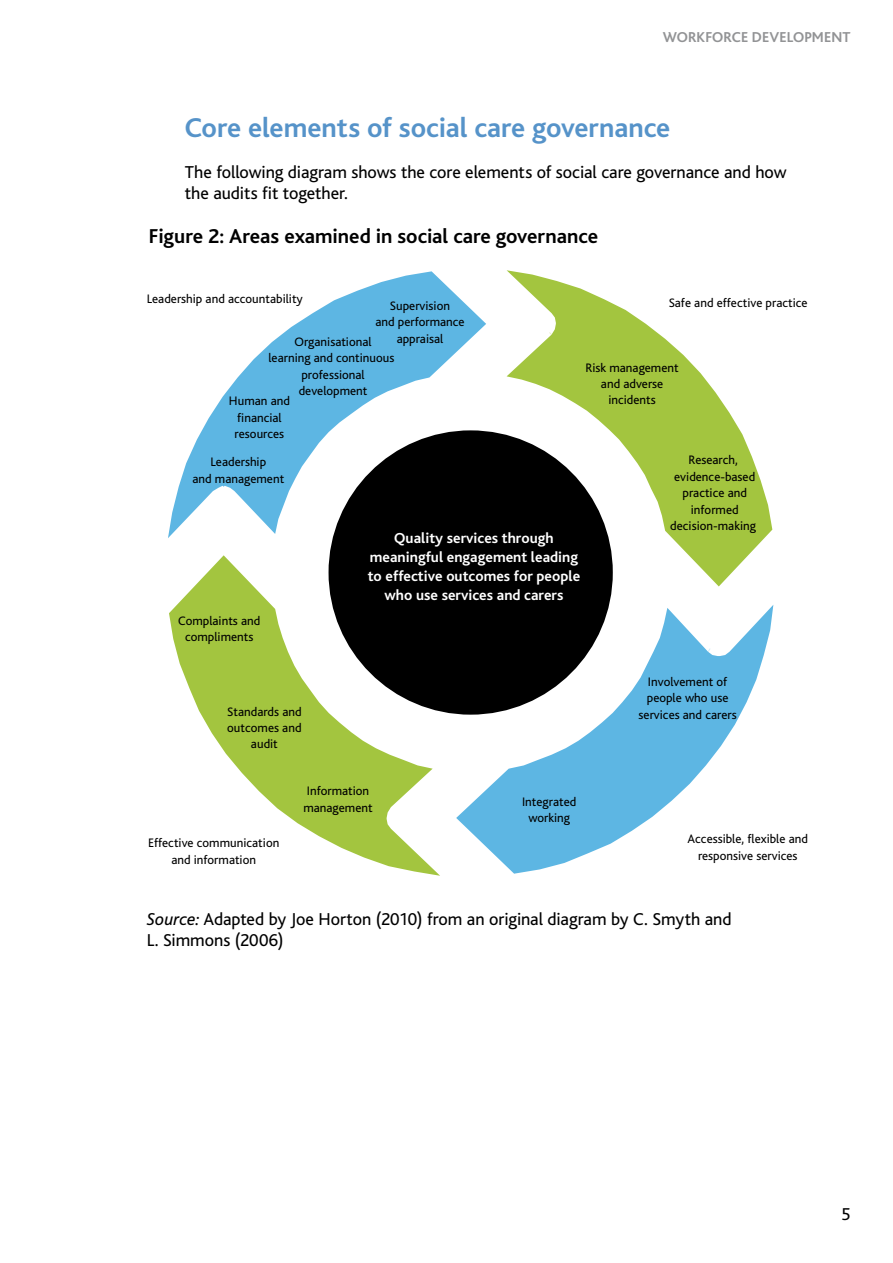
<style>
.page{position:relative;width:893px;height:1263px;background:#fff}
.page>*{position:absolute;margin:0;border:0;box-sizing:border-box;transform-origin:0 0}
.t1{font:700 28.5px "Bliss";letter-spacing:-.005em;color:#5693c9}
.t2{font:700 21px "Bliss";letter-spacing:-.005em;color:#000}
.t3{font:18px/21px "Bliss";letter-spacing:-.005em;color:#000}
.t4{font:700 15.15px/18.8px "Bliss";color:#fff;text-align:center}
.t5{font:700 15px "Bliss";letter-spacing:.01em;color:#929395}
.t6{font:12.9px/16.4px "Bliss";color:#000;text-align:center}
.s1{font-style:italic}
</style>
<div class="page">
<svg style="left:168px;top:271px;width:605px;height:603px"></svg>
<svg style="left:507px;top:270px;width:265px;height:316px"></svg>
<svg style="left:169px;top:555px;width:271px;height:321px"></svg>
<div style="left:329px;top:430px;width:284px;height:285px;background:#000;border-radius:50%"></div>
<p class="t5" style="left:663px;top:29px;width:189px">WORKFORCE DEVELOPMENT</p>
<h1 class="t1" style="left:185px;top:113px;width:487px">Core elements of social care governance</h1>
<h3 class="t3" style="left:185px;top:162px;width:603px">The following diagram shows the core elements of social care governance and how the audits fit together.</h3>
<h2 class="t2" style="left:149px;top:225px;width:451px">Figure 2: Areas examined in social care governance</h2>
<p class="t6" style="left:147px;top:291px;width:158px">Leadership and accountability</p>
<p class="t6" style="left:375px;top:298px;width:91px">Supervision<br>and performance</p>
<p class="t6" style="left:669px;top:295px;width:140px">Safe and effective practice</p>
<p class="t6" style="left:295px;top:334px;width:79px">Organisational</p>
<p class="t6" style="left:397px;top:331px;width:48px">appraisal</p>
<p class="t6" style="left:268px;top:350px;width:128px">learning and continuous professional development</p>
<p class="t6" style="left:229px;top:393px;width:63px">Human and financial resources</p>
<p class="t6" style="left:192px;top:454px;width:93px">Leadership<br>and management</p>
<p class="t6" style="left:670px;top:452px;width:87px">Research, evidence-based practice and informed decision-making</p>
<p class="t6" style="left:585px;top:360px;width:95px">Risk management and adverse incidents</p>
<p class="t4" style="left:368px;top:529px;width:214px">Quality services through meaningful engagement leading to effective outcomes for people who use services and carers</p>
<p class="t6" style="left:178px;top:612px;width:84px">Complaints and compliments</p>
<p class="t6" style="left:227px;top:703px;width:76px">Standards and outcomes and audit</p>
<p class="t6" style="left:148px;top:835px;width:133px">Effective communication and information</p>
<p class="t6" style="left:303px;top:783px;width:71px;text-align:left">Information management</p>
<p class="t6" style="left:522px;top:794px;width:56px">Integrated working</p>
<p class="t6" style="left:639px;top:674px;width:100px">Involvement of people who use services and carers</p>
<p class="t6" style="left:688px;top:831px;width:122px">Accessible, flexible and responsive services</p>
<h3 class="t3" style="left:147px;top:909px;width:586px"><span class="s1">Source:</span> Adapted by Joe Horton (2010) from an original diagram by C. Smyth and<br>L. Simmons (2006)</h3>
<h3 class="t3" style="left:841px;top:1204px;width:11px">5</h3>
</div>
